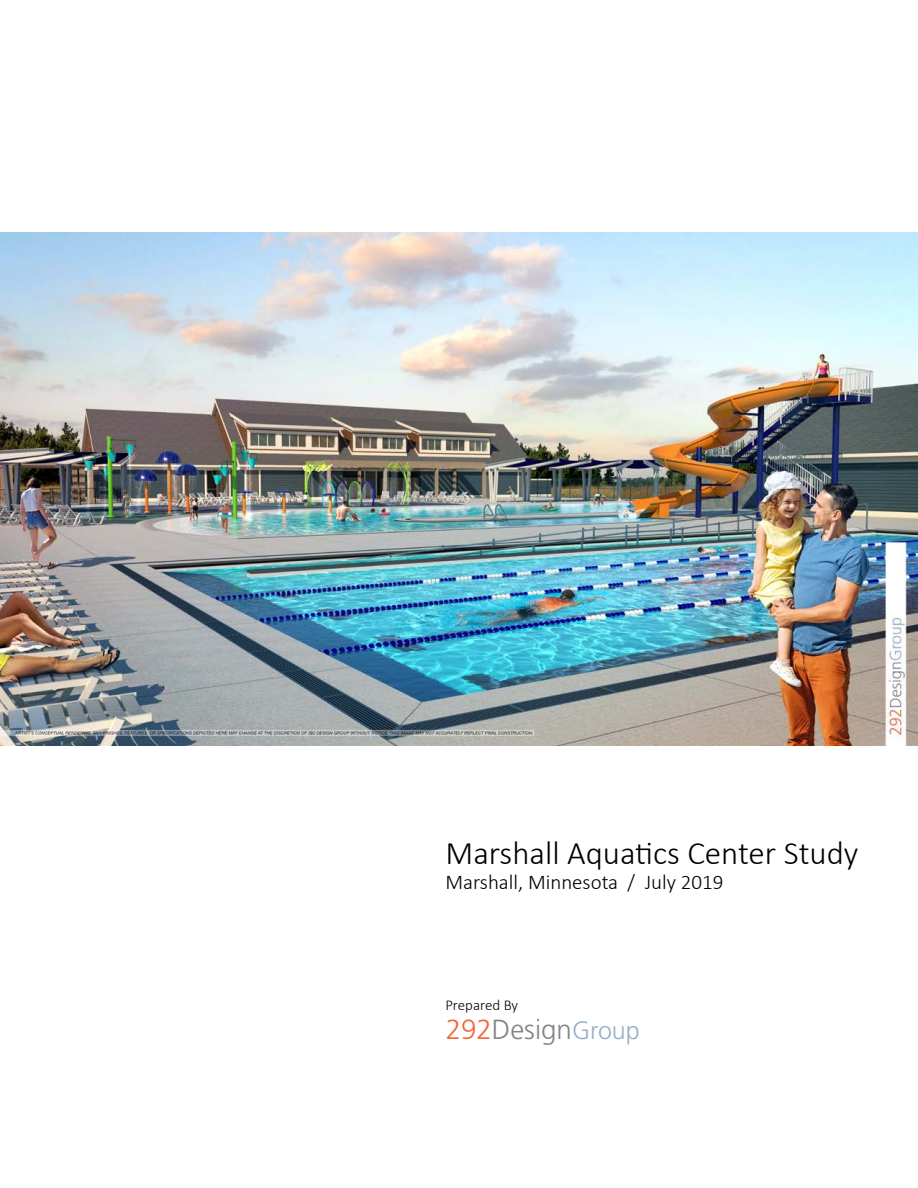
<style>
.page{position:relative;width:918px;height:1188px;background:#fff}
.page>*{position:absolute;margin:0;border:0;box-sizing:border-box;transform-origin:0 0}
.R_body_text{font:300 33px "Calibri";color:#000}
.t1{font:300 27.75px "Frutiger LT Std";color:#838487}
.R_body_text-2{font:300 21px "Calibri";color:#000}
.R_body_text-3{font:300 15px "Calibri";letter-spacing:-.005em;color:#000}
.s1{color:#f26738}
.s2{font-size:25.05px;color:#95afc8}
</style>
<div class="page">
<img style="left:0;top:232px;width:918px;height:514px">
<p class="R_body_text" style="left:446px;top:833px;width:414px">Marshall Aquatics Center Study</p>
<p class="R_body_text-2" style="left:446px;top:869px;width:279px">Marshall, Minnesota / July 2019</p>
<p class="R_body_text-3" style="left:446px;top:996px;width:74px">Prepared By</p>
<p class="t1" style="left:446px;top:1014px;width:196px"><span class="s1">292</span>Design<span class="s2">Group</span></p>
</div>
